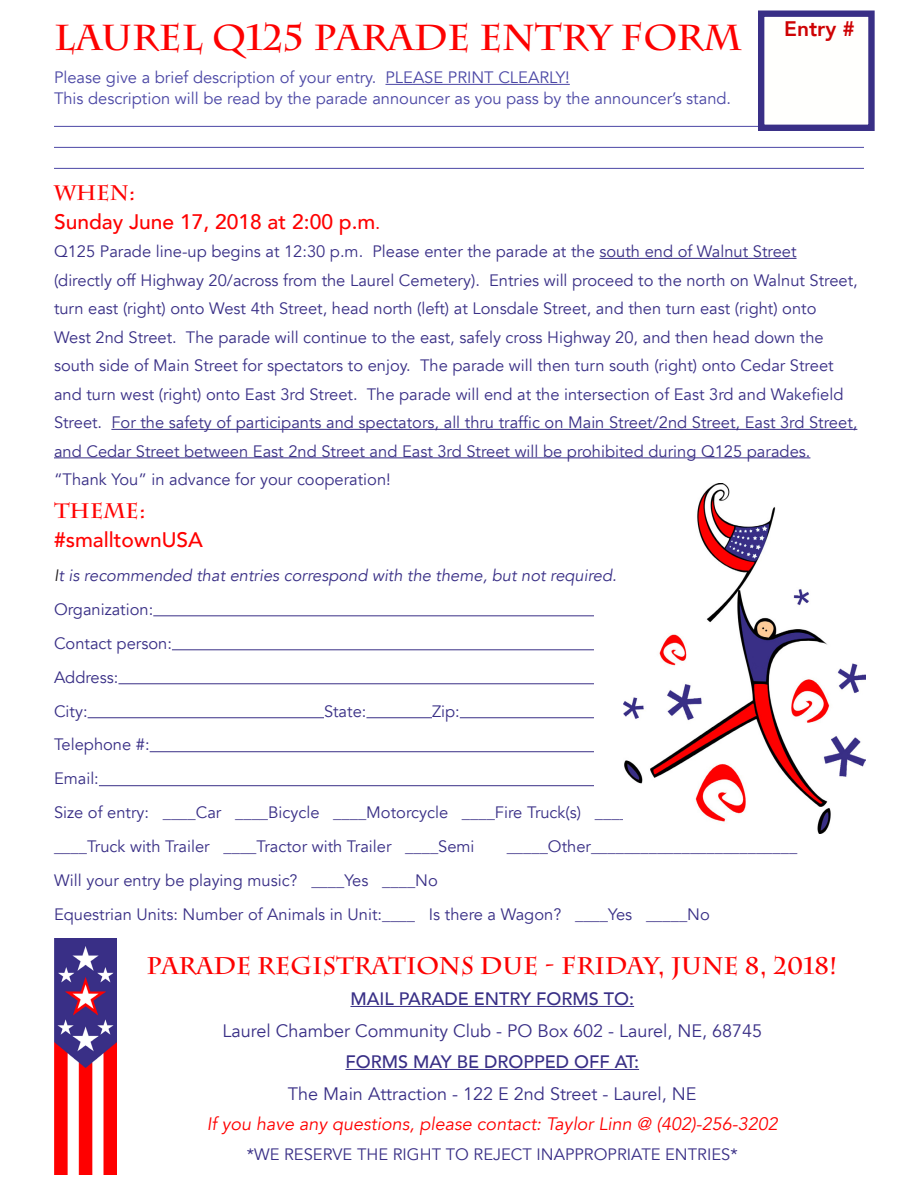
<style>
.page{position:relative;width:918px;height:1188px;background:#fff}
.page>*{position:absolute;margin:0;border:0;box-sizing:border-box;transform-origin:0 0}
.t1{font:700 36px "Charlemagne Std";color:#fd0100}
.t2{font:700 24px "Charlemagne Std";color:#fd0000}
.t3{font:500 21px "Avenir";color:#fe0000}
.t4{font:500 21px "Avenir";color:#ff0101}
.t5{font:700 21px "Charlemagne Std";color:#ff0101}
.t6{font:800 21px "Avenir";color:#ce0203}
.t7{font:700 21px "Charlemagne Std";color:#fe0000}
.t8{font:18px "Avenir";color:#392f86}
.t9{font:italic 18px "Avenir";color:#fe0000}
.t10{font:500 18px "Avenir";color:#392f86}
.t11{font:16.5px "Avenir";color:#392f86}
.t12{font:16.5px/21px "Avenir";color:#4b47a5}
.t13{font:italic 16.5px "Avenir";color:#392f86}
.s1{font-size:16.5px}
.s2{color:#231f20}
</style>
<div class="page">
<hr style="left:385px;top:84px;width:185px;height:1px;background:#4b47a5">
<hr style="left:54px;top:126px;width:810px;height:1px;background:#4b47a5">
<hr style="left:54px;top:147px;width:810px;height:1px;background:#4b47a5">
<hr style="left:54px;top:168px;width:810px;height:1px;background:#4b47a5">
<hr style="left:599px;top:258px;width:198px;height:1px;background:#392f86">
<hr style="left:111px;top:429px;width:746px;height:1px;background:#392f86">
<hr style="left:54px;top:457px;width:756px;height:1px;background:#392f86">
<hr style="left:153px;top:615px;width:441px;height:1px;background:#392f86">
<hr style="left:172px;top:649px;width:422px;height:1px;background:#392f86">
<hr style="left:118px;top:683px;width:476px;height:1px;background:#392f86">
<hr style="left:88px;top:717px;width:236px;height:1px;background:#392f86">
<hr style="left:366px;top:717px;width:66px;height:1px;background:#392f86">
<hr style="left:460px;top:717px;width:134px;height:1px;background:#392f86">
<hr style="left:150px;top:751px;width:444px;height:1px;background:#392f86">
<hr style="left:99px;top:785px;width:495px;height:1px;background:#392f86">
<img style="left:54px;top:938px;width:62px;height:236px">
<hr style="left:350px;top:1006px;width:284px;height:1px;background:#392f86">
<hr style="left:345px;top:1069px;width:294px;height:1px;background:#392f86">
<div style="left:758px;top:10px;width:117px;height:121px;background:#fffffd;border:6px solid #392f86"></div>
<img style="left:623px;top:484px;width:242px;height:349px">
<p class="t1" style="left:54px;top:16px;width:689px">LAUREL Q125 PARADE ENTRY FORM</p>
<p class="t12" style="left:54px;top:67px;width:679px">Please give a brief description of your entry. PLEASE PRINT CLEARLY!<br>This description will be read by the parade announcer as you pass by the announcer’s stand.</p>
<p class="t6" style="left:784px;top:12px;width:72px">Entry #</p>
<p class="t7" style="left:54px;top:181px;width:83px">WHEN:</p>
<p class="t3" style="left:54px;top:203px;width:328px">Sunday June 17, 2018 at 2:00 p.m<span class="s1">.</span></p>
<p class="t11" style="left:54px;top:242px;width:744px">Q125 Parade line-up begins at 12:30 p.m. Please enter the parade at the south end of Walnut Street</p>
<p class="t11" style="left:54px;top:270px;width:805px">(directly off Highway 20/across from the Laurel Cemetery). Entries will proceed to the north on Walnut Street,</p>
<p class="t11" style="left:54px;top:299px;width:764px">turn east (right) onto West 4th Street, head north (left) at Lonsdale Street, and then turn east (right) onto</p>
<p class="t11" style="left:54px;top:327px;width:771px">West 2nd Street. The parade will continue to the east, safely cross Highway 20, and then head down the</p>
<p class="t11" style="left:54px;top:356px;width:781px">south side of Main Street for spectators to enjoy. The parade will then turn south (right) onto Cedar Street</p>
<p class="t11" style="left:54px;top:384px;width:791px">and turn west (right) onto East 3rd Street. The parade will end at the intersection of East 3rd and Wakefield</p>
<p class="t11" style="left:54px;top:413px;width:805px">Street. For the safety of participants and spectators, all thru traffic on Main Street/2nd Street, East 3rd Street,</p>
<p class="t11" style="left:54px;top:441px;width:758px">and Cedar Street between East 2nd Street and East 3rd Street will be prohibited during Q125 parades.</p>
<p class="t11" style="left:54px;top:470px;width:338px">“Thank You” in advance for your cooperation!</p>
<p class="t5" style="left:54px;top:499px;width:93px">THEME:</p>
<p class="t4" style="left:54px;top:521px;width:150px">#smalltownUSA</p>
<p class="t13" style="left:54px;top:565px;width:564px"><span class="s2">I</span>t is recommended that entries correspond with the theme, but not required.</p>
<p class="t11" style="left:54px;top:599px;width:101px">Organization:</p>
<p class="t11" style="left:54px;top:633px;width:119px">Contact person:</p>
<p class="t11" style="left:54px;top:667px;width:66px">Address:</p>
<p class="t11" style="left:54px;top:701px;width:35px">City:</p>
<p class="t11" style="left:324px;top:701px;width:44px">State:</p>
<p class="t11" style="left:432px;top:701px;width:29px">Zip:</p>
<p class="t11" style="left:54px;top:735px;width:97px">Telephone #:</p>
<p class="t11" style="left:54px;top:769px;width:46px">Email:</p>
<p class="t11" style="left:54px;top:803px;width:626px">Size of entry: ____Car ____Bicycle ____Motorcycle ____Fire Truck(s) ____Tractor</p>
<p class="t11" style="left:54px;top:837px;width:422px">____Truck with Trailer ____Tractor with Trailer ____Semi</p>
<p class="t11" style="left:507px;top:837px;width:292px">_____Other_________________________</p>
<p class="t11" style="left:54px;top:871px;width:385px">Will your entry be playing music? ____Yes ____No</p>
<p class="t11" style="left:54px;top:905px;width:657px">Equestrian Units: Number of Animals in Unit:____ Is there a Wagon? ____Yes _____No</p>
<p class="t2" style="left:147px;top:951px;width:693px">PARADE REGISTRATIONS DUE - FRIDAY, JUNE 8, 2018!</p>
<p class="t10" style="left:350px;top:983px;width:285px">MAIL PARADE ENTRY FORMS TO:</p>
<p class="t8" style="left:222px;top:1020px;width:541px">Laurel Chamber Community Club - PO Box 602 - Laurel, NE, 68745</p>
<p class="t10" style="left:345px;top:1046px;width:295px">FORMS MAY BE DROPPED OFF AT:</p>
<p class="t8" style="left:288px;top:1083px;width:410px">The Main Attraction - 122 E 2nd Street - Laurel, NE</p>
<p class="t9" style="left:207px;top:1113px;width:573px">If you have any questions, please contact: Taylor Linn @ (402)-256-3202</p>
<p class="t11" style="left:247px;top:1144px;width:492px">*WE RESERVE THE RIGHT TO REJECT INAPPROPRIATE ENTRIES*</p>
</div>
